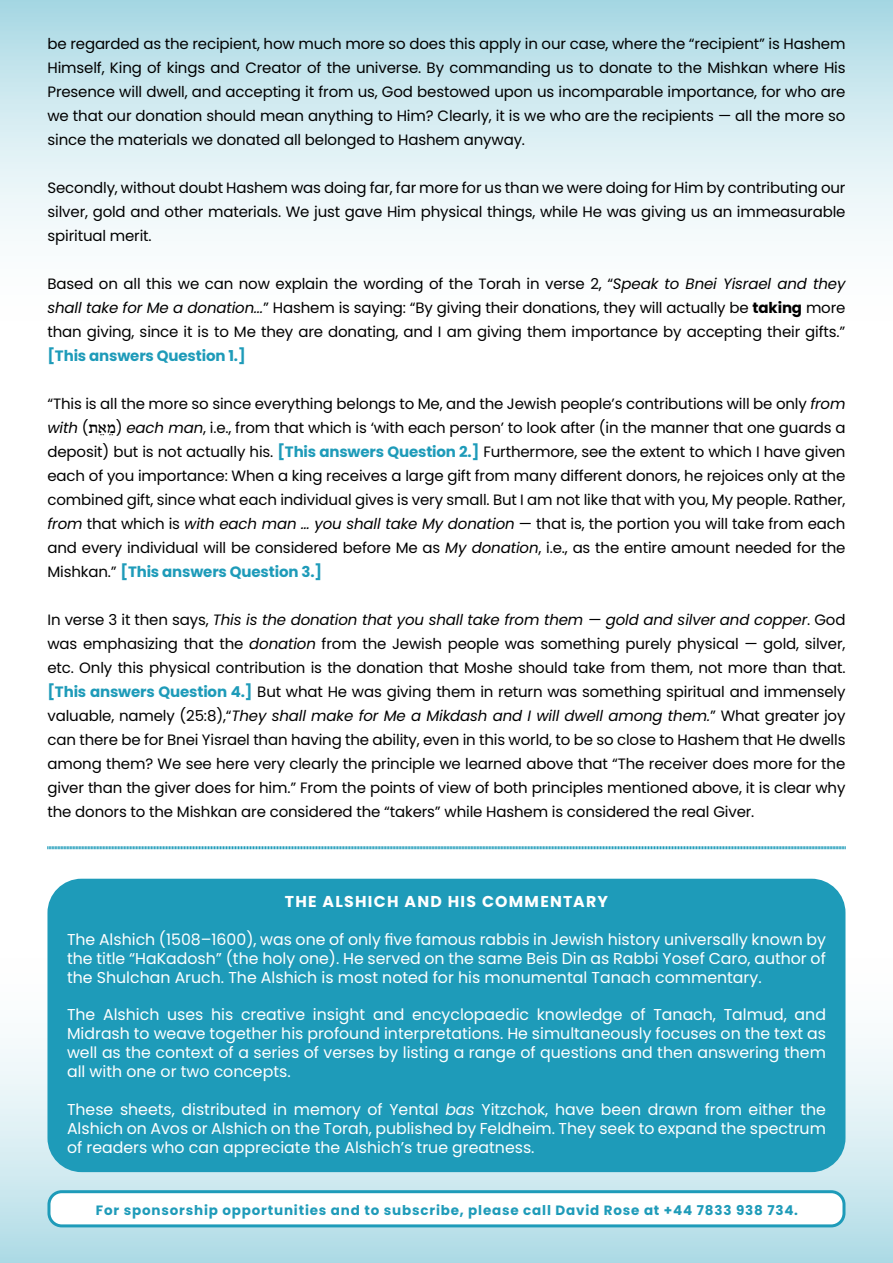
<style>
.page{position:relative;width:893px;height:1263px;background:#fff}
.page>*{position:absolute;margin:0;border:0;box-sizing:border-box;transform-origin:0 0}
.t1{font:15.75px/18.9px "Poppins";color:#fff;text-align:justify}
.t2{font:700 15.75px "Poppins";letter-spacing:.08em;color:#fff}
.t3{font:15px/24px "Poppins";letter-spacing:-.01em;color:#000;text-align:justify}
.t4{font:700 13.5px "Poppins";letter-spacing:.06em;color:#1e9bb9}
.s1{font-style:italic}
.s2{font-weight:700}
.s3{font-weight:700;color:#1e9bb9}
.s4{font-family:"Narkisim";font-size:16.5px}
</style>
<div class="page">
<div style="left:0;top:0;width:893px;height:355px;background:linear-gradient(to bottom,#b3dde7,#fff)"></div>
<div style="left:0;top:923px;width:893px;height:340px;background:linear-gradient(to bottom,#fff,#b8dfe8)"></div>
<svg style="left:47px;top:846px;width:799px;height:4px;background:#8dccdb"></svg>
<div style="left:47px;top:879px;width:798px;height:293px;background:#1e9bb9;border-radius:34px"></div>
<div style="left:49px;top:1192px;width:795px;height:34px;background:#fff;border-radius:13px"></div>
<div style="left:47px;top:1190px;width:798px;height:37px;border:3px solid #1e9bb9;border-radius:13px"></div>
<p class="t3" style="left:47px;top:32px;width:800px">be regarded as the recipient, how much more so does this apply in our case, where the “recipient” is Hashem Himself, King of kings and Creator of the universe. By commanding us to donate to the Mishkan where His Presence will dwell, and accepting it from us, God bestowed upon us incomparable importance, for who are we that our donation should mean anything to Him? Clearly, it is we who are the recipients — all the more so since the materials we donated all belonged to Hashem anyway.</p>
<p class="t3" style="left:47px;top:176px;width:799px">Secondly, without doubt Hashem was doing far, far more for us than we were doing for Him by contributing our silver, gold and other materials. We just gave Him physical things, while He was giving us an immeasurable spiritual merit.</p>
<p class="t3" style="left:47px;top:272px;width:799px">Based on all this we can now explain the wording of the Torah in verse 2, “<span class="s1">Speak to Bnei Yisrael and they shall take for Me a donation...</span>” Hashem is saying: “By giving their donations, they will actually be <span class="s2">taking</span> more than giving, since it is to Me they are donating, and I am giving them importance by accepting their gifts.” <span class="s3">[This answers Question 1.]</span></p>
<p class="t3" style="left:47px;top:392px;width:799px">“This is all the more so since everything belongs to Me, and the Jewish people’s contributions will be only <span class="s1">from with</span> (<span class="s4">ת ֵאֵ ֵמֵ</span> ( <span class="s1">each man</span>, i.e., from that which is ‘with each person’ to look after (in the manner that one guards a deposit) but is not actually his. <span class="s3">[This answers Question 2.]</span> Furthermore, see the extent to which I have given each of you importance: When a king receives a large gift from many different donors, he rejoices only at the combined gift, since what each individual gives is very small. But I am not like that with you, My people. Rather, <span class="s1">from</span> that which is <span class="s1">with each man … you shall take My donation</span> — that is, the portion you will take from each and every individual will be considered before Me as <span class="s1">My donation</span>, i.e., as the entire amount needed for the Mishkan.” <span class="s3">[This answers Question 3.]</span></p>
<p class="t3" style="left:47px;top:608px;width:800px">In verse 3 it then says, <span class="s1">This is the donation that you shall take from them — gold and silver and copper</span>. God was emphasizing that the <span class="s1">donation</span> from the Jewish people was something purely physical — gold, silver, etc. Only this physical contribution is the donation that Moshe should take from them, not more than that. <span class="s3">[This answers Question 4.]</span> But what He was giving them in return was something spiritual and immensely valuable, namely (25:8),“<span class="s1">They shall make for Me a Mikdash and I will dwell among them.</span>” What greater joy can there be for Bnei Yisrael than having the ability, even in this world, to be so close to Hashem that He dwells among them? We see here very clearly the principle we learned above that “The receiver does more for the giver than the giver does for him.” From the points of view of both principles mentioned above, it is clear why the donors to the Mishkan are considered the “takers” while Hashem is considered the real Giver.</p>
<p class="t2" style="left:285px;top:892px;width:325px">THE ALSHICH AND HIS COMMENTARY</p>
<p class="t1" style="left:67px;top:930px;width:760px">The Alshich (1508–1600), was one of only five famous rabbis in Jewish history universally known by the title “HaKadosh” (the holy one). He served on the same Beis Din as Rabbi Yosef Caro, author of the Shulchan Aruch. The Alshich is most noted for his monumental Tanach commentary.</p>
<p class="t1" style="left:67px;top:1005px;width:760px">The Alshich uses his creative insight and encyclopaedic knowledge of Tanach, Talmud, and Midrash to weave together his profound interpretations. He simultaneously focuses on the text as well as the context of a series of verses by listing a range of questions and then answering them all with one or two concepts.</p>
<p class="t1" style="left:67px;top:1100px;width:760px">These sheets, distributed in memory of Yental <span class="s1">bas</span> Yitzchok, have been drawn from either the Alshich on Avos or Alshich on the Torah, published by Feldheim. They seek to expand the spectrum of readers who can appreciate the Alshich’s true greatness.</p>
<p class="t4" style="left:96px;top:1203px;width:704px">For sponsorship opportunities and to subscribe, please call David Rose at +44 7833 938 734.</p>
</div>
